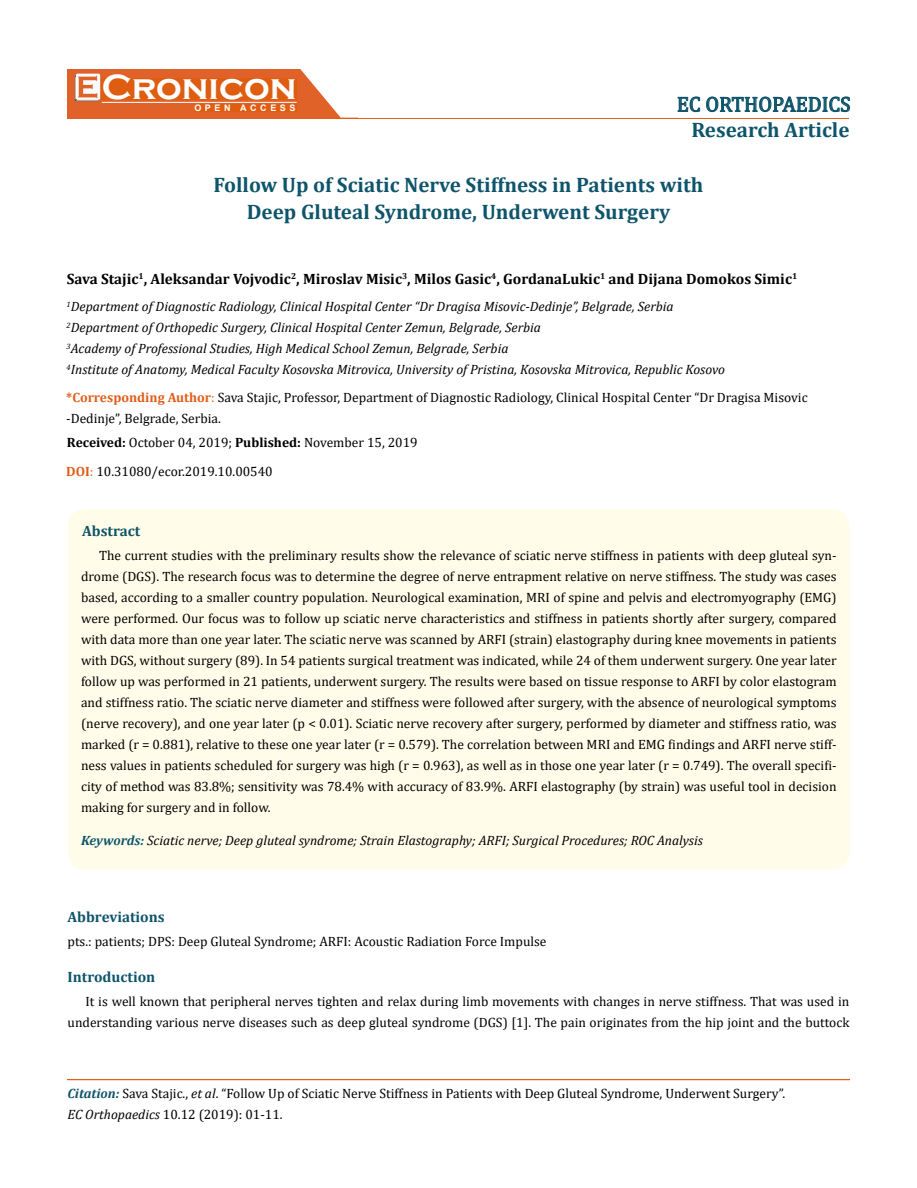
<style>
.page{position:relative;width:917px;height:1188px;background:#fff}
.page>*{position:absolute;margin:0;border:0;box-sizing:border-box;transform-origin:0 0}
.t1{font:700 36px "Copperplate Gothic";color:#fff}
.t2{font:700 21px/27px "Cambria";color:#0e546a;text-align:center}
.t3{font:21px "Cambria";color:#0e546a}
.t4{font:700 15px "Cambria";color:#000}
.t5{font:700 15px "Cambria";color:#0e546a}
.t6{font:13.5px/21px "Cambria";color:#000}
.t7{font:italic 13.5px/21px "Cambria";color:#000}
.t8{font:700 9px "Arial";letter-spacing:.4em;color:#fff}
.s1{font-weight:700;color:#e05d1a}
.s2{color:#e05d1a}
.s3{font-weight:700}
.s4{font-weight:700;color:#0e546a}
.s5{font-weight:700;font-style:italic;color:#0e546a}
.s6{font-style:italic}
</style>
<div class="page">
<div style="left:67px;top:70px;width:290px;height:49px;background:#e06228"></div>
<svg style="left:300px;top:69px;width:58px;height:49px"></svg>
<svg style="left:75px;top:75px;width:24px;height:26px"></svg>
<div style="left:102px;top:79px;width:195px;height:21px;background:#df5d11"></div>
<div style="left:194px;top:105px;width:103px;height:7px;background:#df5d11"></div>
<svg style="left:677px;top:97px;width:173px;height:15px"></svg>
<hr style="left:102px;top:102px;width:194px;height:1px;background:#fff">
<hr style="left:279px;top:118px;width:569px;height:1px;background:#e05d1a">
<hr style="left:67px;top:1080px;width:782px;height:1px;background:#e05d1a">
<div style="left:67px;top:1079px;width:782px;height:1px;border:1px solid #e05d1a"></div>
<div style="left:68px;top:509px;width:781px;height:361px;background:#fffde9;border-radius:18px"></div>
<img style="left:76px;top:74px;width:24px;height:26px">
<h1 class="t1" style="left:102px;top:68px;width:196px">Cronicon</h1>
<p class="t8" style="left:194px;top:102px;width:103px">OPEN ACCESS</p>
<h2 class="t3" style="left:676px;top:92px;width:175px">EC ORTHOPAEDICS</h2>
<h2 class="t2" style="left:691px;top:116px;width:160px">Research Article</h2>
<h2 class="t2" style="left:213px;top:171px;width:491px">Follow Up of Sciatic Nerve Stiffness in Patients with<br>Deep Gluteal Syndrome, Underwent Surgery</h2>
<p class="t4" style="left:67px;top:269px;width:732px">Sava Stajic<sup>1</sup>, Aleksandar Vojvodic<sup>2</sup>, Miroslav Misic<sup>3</sup>, Milos Gasic<sup>4</sup>, GordanaLukic<sup>1</sup> and Dijana Domokos Simic<sup>1</sup></p>
<p class="t7" style="left:67px;top:296px;width:660px"><sup>1</sup>Department of Diagnostic Radiology, Clinical Hospital Center “Dr Dragisa Misovic-Dedinje”, Belgrade, Serbia <sup>2</sup>Department of Orthopedic Surgery, Clinical Hospital Center Zemun, Belgrade, Serbia<br><sup>3</sup>Academy of Professional Studies, High Medical School Zemun, Belgrade, Serbia<br><sup>4</sup>Institute of Anatomy, Medical Faculty Kosovska Mitrovica, University of Pristina, Kosovska Mitrovica, Republic Kosovo</p>
<p class="t6" style="left:66px;top:386px;width:743px"><span class="s1">*Corresponding Author</span><span class="s2">:</span> Sava Stajic, Professor, Department of Diagnostic Radiology, Clinical Hospital Center “Dr Dragisa Misovic -Dedinje”, Belgrade, Serbia.</p>
<p class="t6" style="left:67px;top:432px;width:352px"><span class="s3">Received:</span> October 04, 2019; <span class="s3">Published:</span> November 15, 2019</p>
<p class="t6" style="left:66px;top:461px;width:208px"><span class="s1">DOI</span><span class="s2">:</span> 10.31080/ecor.2019.10.00540</p>
<p class="t5" style="left:82px;top:521px;width:60px">Abstract</p>
<p class="t6" style="left:81px;top:545px;width:757px;text-align:justify;text-indent:18px">The current studies with the preliminary results show the relevance of sciatic nerve stiffness in patients with deep gluteal syn&shy;drome (DGS). The research focus was to determine the degree of nerve entrapment relative on nerve stiffness. The study was cases based, according to a smaller country population. Neurological examination, MRI of spine and pelvis and electromyography (EMG) were performed. Our focus was to follow up sciatic nerve characteristics and stiffness in patients shortly after surgery, compared with data more than one year later. The sciatic nerve was scanned by ARFI (strain) elastography during knee movements in patients with DGS, without surgery (89). In 54 patients surgical treatment was indicated, while 24 of them underwent surgery. One year later follow up was performed in 21 patients, underwent surgery. The results were based on tissue response to ARFI by color elastogram and stiffness ratio. The sciatic nerve diameter and stiffness were followed after surgery, with the absence of neurological symptoms (nerve recovery), and one year later (p &lt; 0.01). Sciatic nerve recovery after surgery, performed by diameter and stiffness ratio, was marked (r = 0.881), relative to these one year later (r = 0.579). The correlation between MRI and EMG findings and ARFI nerve stiff&shy;ness values in patients scheduled for surgery was high (r = 0.963), as well as in those one year later (r = 0.749). The overall specifi&shy;city of method was 83.8%; sensitivity was 78.4% with accuracy of 83.9%. ARFI elastography (by strain) was useful tool in decision making for surgery and in follow.</p>
<p class="t7" style="left:81px;top:829px;width:623px"><span class="s4">Keywords:</span> Sciatic nerve; Deep gluteal syndrome; Strain Elastography; ARFI; Surgical Procedures; ROC Analysis</p>
<p class="t5" style="left:68px;top:907px;width:99px">Abbreviations</p>
<p class="t6" style="left:68px;top:931px;width:480px">pts.: patients; DPS: Deep Gluteal Syndrome; ARFI: Acoustic Radiation Force Impulse</p>
<p class="t5" style="left:68px;top:967px;width:89px">Introduction</p>
<p class="t6" style="left:68px;top:991px;width:783px;text-align:right">It is well known that peripheral nerves tighten and relax during limb movements with changes in nerve stiffness. That was used in understanding various nerve diseases such as deep gluteal syndrome (DGS) [1]. The pain originates from the hip joint and the buttock</p>
<p class="t6" style="left:67px;top:1082px;width:719px"><span class="s5">Citation:</span> Sava Stajic., <span class="s6">et al</span>. “Follow Up of Sciatic Nerve Stiffness in Patients with Deep Gluteal Syndrome, Underwent Surgery”.<br><span class="s6">EC Orthopaedics</span> 10.12 (2019): 01-11.</p>
</div>
